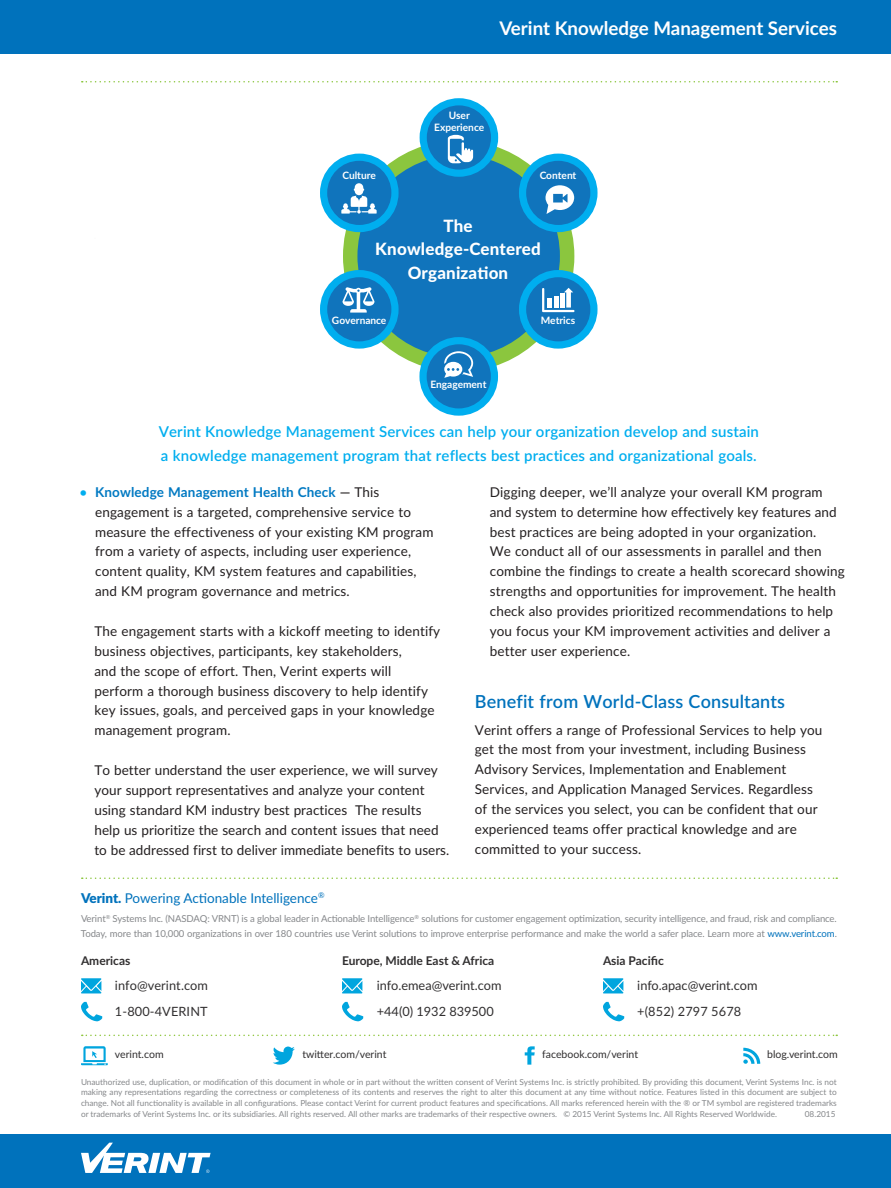
<style>
.page{position:relative;width:891px;height:1188px;background:#fff}
.page>*{position:absolute;margin:0;border:0;box-sizing:border-box;transform-origin:0 0}
.t1{font:700 18.75px "Lato";color:#fff}
.t2{font:600 18px "Lato";letter-spacing:.01em;color:#0072bc}
.t3{font:800 16.95px/23.2px "Lato";letter-spacing:.01em;color:#fff;text-align:center}
.t4{font:600 15px/24px "Lato";letter-spacing:.01em;color:#00aeef}
.t5{font:13.5px/19.8px "Lato";letter-spacing:.01em;color:#231f20}
.t6{font:13.5px "Lato";color:#0072bc}
.t7{font:12.75px/25.5px "Lato";color:#312f30}
.t8{font:700 12px "Lato";color:#312f30}
.t9{font:10.5px "Lato";color:#312f30}
.t10{font:700 10.2px/12.1px "Lato";color:#fff;text-align:center}
.t11{font:9.6px/15px "Lato";letter-spacing:-.01em;color:#86888b}
.t12{font:8.25px/10.6px "Lato";color:#86888b;text-align:justify}
.s1{font-weight:600;color:#00aeef}
.s2{font-weight:700;color:#0079c2}
.s3{font-weight:600}
.s4{font-weight:900}
.s5{color:#0072bc}
</style>
<div class="page">
<div style="left:0;top:0;width:891px;height:54px;background:#0072bc"></div>
<div style="left:0;top:1134px;width:891px;height:54px;background:#0072bc"></div>
<svg style="left:82px;top:81px;width:755px;height:1px"></svg>
<svg style="left:81px;top:1143px;width:130px;height:30px"></svg>
<svg style="left:81px;top:1002px;width:21px;height:19px"></svg>
<svg style="left:81px;top:978px;width:20px;height:15px"></svg>
<svg style="left:82px;top:878px;width:755px;height:1px"></svg>
<svg style="left:82px;top:1035px;width:755px;height:1px"></svg>
<svg style="left:342px;top:1002px;width:21px;height:19px"></svg>
<svg style="left:342px;top:978px;width:20px;height:15px"></svg>
<svg style="left:603px;top:1002px;width:21px;height:19px"></svg>
<svg style="left:603px;top:978px;width:20px;height:15px"></svg>
<svg style="left:81px;top:1046px;width:27px;height:19px"></svg>
<svg style="left:273px;top:1047px;width:22px;height:18px"></svg>
<svg style="left:525px;top:1046px;width:10px;height:19px"></svg>
<svg style="left:743px;top:1048px;width:17px;height:16px"></svg>
<div style="left:343px;top:140px;width:231px;height:232px;background:#8bc63e;border-radius:50%"></div>
<div style="left:357px;top:155px;width:203px;height:202px;background:#1074bc;border-radius:50%"></div>
<svg style="left:423px;top:102px;width:72px;height:71px;background:#0e7cc3"></svg>
<div style="left:420px;top:98px;width:78px;height:79px;border:7px solid #00aeef;border-radius:50%"></div>
<svg style="left:324px;top:157px;width:71px;height:72px;fill:#1074bc"></svg>
<div style="left:320px;top:154px;width:79px;height:78px;border:7px solid #00aeef;border-radius:50%"></div>
<svg style="left:523px;top:157px;width:71px;height:72px;fill:#1074bc"></svg>
<div style="left:519px;top:154px;width:79px;height:78px;border:7px solid #00aeef;border-radius:50%"></div>
<svg style="left:324px;top:274px;width:71px;height:71px;fill:#1074bc"></svg>
<div style="left:320px;top:270px;width:79px;height:79px;border:7px solid #00aeef;border-radius:50%"></div>
<svg style="left:523px;top:274px;width:71px;height:71px;fill:#1074bc"></svg>
<div style="left:519px;top:270px;width:79px;height:79px;border:7px solid #00aeef;border-radius:50%"></div>
<svg style="left:423px;top:341px;width:71px;height:71px;background:#0d7cc3"></svg>
<div style="left:419px;top:337px;width:79px;height:79px;border:7px solid #00aeef;border-radius:50%"></div>
<svg style="left:444px;top:351px;width:29px;height:27px"></svg>
<svg style="left:341px;top:183px;width:36px;height:31px"></svg>
<svg style="left:546px;top:185px;width:28px;height:29px"></svg>
<svg style="left:542px;top:288px;width:33px;height:24px"></svg>
<svg style="left:448px;top:135px;width:25px;height:28px"></svg>
<svg style="left:343px;top:287px;width:31px;height:26px"></svg>
<h1 class="t1" style="left:499px;top:14px;width:339px">Verint Knowledge Management Services</h1>
<p class="t10" style="left:434px;top:108px;width:52px">User<br>Experience</p>
<p class="t10" style="left:342px;top:169px;width:35px">Culture</p>
<p class="t10" style="left:540px;top:169px;width:38px">Content</p>
<p class="t3" style="left:375px;top:214px;width:167px">The<br>Knowledge-Centered<br>Organiza on</p>
<p class="t10" style="left:332px;top:314px;width:56px">Governance</p>
<p class="t10" style="left:541px;top:314px;width:36px">Metrics</p>
<p class="t10" style="left:431px;top:378px;width:57px">Engagement</p>
<p class="t4" style="left:159px;top:419px;width:602px">Verint Knowledge Management Services can help your organization develop and sustain a knowledge management program that reflects best practices and organizational goals.</p>
<p class="t5" style="left:95px;top:481px;width:340px;text-indent:-16px"><span class="s1">•</span> <span class="s2">Knowledge Management Health Check</span> <span class="s3">—</span> This engagement is a targeted, comprehensive service to measure the effectiveness of your existing KM program from a variety of aspects, including user experience, content quality, KM system features and capabilities, and KM program governance and metrics.</p>
<p class="t5" style="left:94px;top:621px;width:347px">The engagement starts with a kickoff meeting to identify business objectives, participants, key stakeholders,<br>and the scope of effort. Then, Verint experts will perform a thorough business discovery to help identify key issues, goals, and perceived gaps in your knowledge management program.</p>
<p class="t5" style="left:94px;top:760px;width:356px">To better understand the user experience, we will survey your support representatives and analyze your content using standard KM industry best practices The results help us prioritize the search and content issues that need to be addressed first to deliver immediate benefits to users.</p>
<p class="t5" style="left:490px;top:481px;width:357px">Digging deeper, we’ll analyze your overall KM program and system to determine how effectively key features and best practices are being adopted in your organization.<br>We conduct all of our assessments in parallel and then combine the findings to create a health scorecard showing strengths and opportunities for improvement. The health check also provides prioritized recommendations to help you focus your KM improvement activities and deliver a better user experience.</p>
<h2 class="t2" style="left:475px;top:688px;width:312px">Benefit from World-Class Consultants</h2>
<p class="t5" style="left:475px;top:719px;width:349px">Verint offers a range of Professional Services to help you get the most from your investment, including Business Advisory Services, Implementation and Enablement Services, and Application Managed Services. Regardless of the services you select, you can be confident that our experienced teams offer practical knowledge and are committed to your success.</p>
<p class="t6" style="left:81px;top:888px;width:245px"><span class="s4">Verint.</span> Powering Actionable Intelligence<sup>®</sup></p>
<p class="t11" style="left:81px;top:911px;width:757px">Verint<sup>®</sup> Systems Inc. (NASDAQ: VRNT) is a global leader in Actionable Intelligence<sup>®</sup> solutions for customer engagement optimization, security intelligence, and fraud, risk and compliance.<br>Today, more than 10,000 organizations in over 180 countries use Verint solutions to improve enterprise performance and make the world a safer place. Learn more at <span class="s5">www.verint.com</span>.</p>
<p class="t8" style="left:81px;top:952px;width:51px">Americas</p>
<p class="t8" style="left:342px;top:952px;width:154px">Europe, Middle East &amp; Africa</p>
<p class="t8" style="left:603px;top:952px;width:62px">Asia Pacific</p>
<p class="t7" style="left:115px;top:972px;width:95px">info@verint.com<br>1-800-4VERINT</p>
<p class="t7" style="left:377px;top:972px;width:126px">info.emea@verint.com +44(0) 1932 839500</p>
<p class="t7" style="left:637px;top:972px;width:122px">info.apac@verint.com +(852) 2797 5678</p>
<p class="t9" style="left:115px;top:1047px;width:50px">verint.com</p>
<p class="t9" style="left:302px;top:1047px;width:86px">twitter.com/verint</p>
<p class="t9" style="left:542px;top:1047px;width:97px">facebook.com/verint</p>
<p class="t9" style="left:767px;top:1047px;width:72px">blog.verint.com</p>
<p class="t12" style="left:81px;top:1076px;width:757px">Unauthorized use, duplication, or modification of this document in whole or in part without the written consent of Verint Systems Inc. is strictly prohibited. By providing this document, Verint Systems Inc. is not making any representations regarding the correctness or completeness of its contents and reserves the right to alter this document at any time without notice. Features listed in this document are subject to change. Not all functionality is available in all configurations. Please contact Verint for current product features and specifications. All marks referenced herein with the ® or TM symbol are registered trademarks or trademarks of Verint Systems Inc. or its subsidiaries. All rights reserved. All other marks are trademarks of their respective owners. © 2015 Verint Systems Inc. All Rights Reserved Worldwide.</p>
<p class="t12" style="left:805px;top:1108px;width:32px">08.2015</p>
</div>
